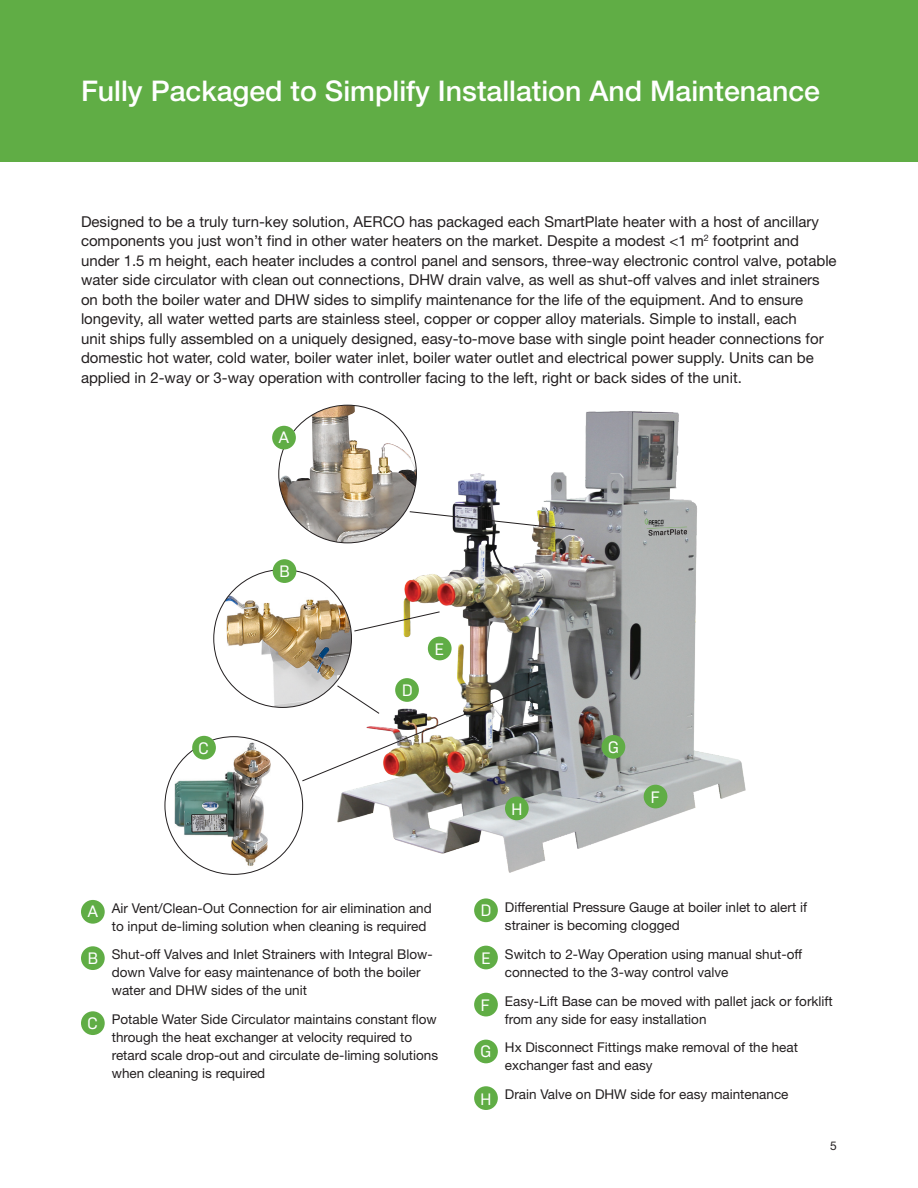
<style>
.page{position:relative;width:918px;height:1188px;background:#fff}
.page>*{position:absolute;margin:0;border:0;box-sizing:border-box;transform-origin:0 0}
.bodycopy{font:500 28.5px "Helvetica Neue LT Std";color:#fff}
.t1{font:16.5px "Brutal Type";color:#fff}
.bodycopy-2{font:15px/19.5px "Helvetica Neue LT Std";color:#231f20}
.bodycopy-3{font:13.5px/18px "Helvetica Neue LT Std";color:#231f20}
.bodycopy-4{font:12px "Helvetica Neue LT Std";color:#231f20}
</style>
<div class="page">
<div style="left:0;top:0;width:918px;height:162px;background:#60ad45"></div>
<img style="left:322px;top:411px;width:424px;height:462px">
<div style="left:428px;top:637px;width:24px;height:23px;background:#60ad45;border-radius:50%"></div>
<div style="left:644px;top:785px;width:23px;height:23px;background:#60ad45;border-radius:50%"></div>
<div style="left:602px;top:735px;width:23px;height:24px;background:#60ad45;border-radius:50%"></div>
<div style="left:395px;top:678px;width:24px;height:24px;background:#60ad45;border-radius:50%"></div>
<div style="left:474px;top:1086px;width:24px;height:24px;background:#60ad45;border-radius:50%"></div>
<div style="left:474px;top:1040px;width:24px;height:23px;background:#60ad45;border-radius:50%"></div>
<div style="left:474px;top:993px;width:24px;height:23px;background:#60ad45;border-radius:50%"></div>
<div style="left:474px;top:946px;width:24px;height:23px;background:#60ad45;border-radius:50%"></div>
<div style="left:474px;top:898px;width:24px;height:24px;background:#60ad45;border-radius:50%"></div>
<div style="left:81px;top:900px;width:24px;height:24px;background:#60ad45;border-radius:50%"></div>
<div style="left:81px;top:946px;width:24px;height:24px;background:#60ad45;border-radius:50%"></div>
<div style="left:81px;top:1011px;width:24px;height:24px;background:#60ad45;border-radius:50%"></div>
<img style="left:167px;top:739px;width:112px;height:130px">
<div style="left:192px;top:736px;width:24px;height:24px;background:#60ad45;border-radius:50%"></div>
<img style="left:279px;top:405px;width:137px;height:138px">
<div style="left:272px;top:426px;width:24px;height:23px;background:#60ad45;border-radius:50%"></div>
<svg style="left:409px;top:511px;width:166px;height:20px"></svg>
<svg style="left:354px;top:611px;width:86px;height:21px"></svg>
<img style="left:301px;top:682px;width:241px;height:100px">
<img style="left:214px;top:570px;width:137px;height:137px;border-radius:69px">
<div style="left:273px;top:559px;width:23px;height:24px;background:#60ad45;border-radius:50%"></div>
<div style="left:505px;top:797px;width:24px;height:23px;background:#60ad45;border-radius:50%"></div>
<p class="bodycopy" style="left:81px;top:74px;width:741px">Fully Packaged to Simplify Installation And Maintenance</p>
<p class="bodycopy-2" style="left:81px;top:211px;width:757px">Designed to be a truly turn-key solution, AERCO has packaged each SmartPlate heater with a host of ancillary components you just won’t find in other water heaters on the market. Despite a modest &lt;1 m<sup>2</sup> footprint and under 1.5 m height, each heater includes a control panel and sensors, three-way electronic control valve, potable water side circulator with clean out connections, DHW drain valve, as well as shut-off valves and inlet strainers on both the boiler water and DHW sides to simplify maintenance for the life of the equipment. And to ensure longevity, all water wetted parts are stainless steel, copper or copper alloy materials. Simple to install, each<br>unit ships fully assembled on a uniquely designed, easy-to-move base with single point header connections for domestic hot water, cold water, boiler water inlet, boiler water outlet and electrical power supply. Units can be applied in 2-way or 3-way operation with controller facing to the left, right or back sides of the unit.</p>
<p class="t1" style="left:279px;top:427px;width:12px">A</p>
<p class="t1" style="left:198px;top:738px;width:12px">C</p>
<p class="t1" style="left:279px;top:562px;width:12px">B</p>
<p class="t1" style="left:402px;top:680px;width:13px">D</p>
<p class="t1" style="left:435px;top:639px;width:11px">E</p>
<p class="t1" style="left:511px;top:799px;width:13px">H</p>
<p class="t1" style="left:608px;top:738px;width:13px">G</p>
<p class="t1" style="left:650px;top:787px;width:11px">F</p>
<p class="t1" style="left:87px;top:901px;width:12px">A</p>
<p class="t1" style="left:87px;top:948px;width:12px">B</p>
<p class="t1" style="left:87px;top:1013px;width:12px">C</p>
<p class="bodycopy-3" style="left:112px;top:899px;width:322px">Air Vent/Clean-Out Connection for air elimination and</p>
<p class="t1" style="left:481px;top:901px;width:13px">D</p>
<p class="bodycopy-3" style="left:112px;top:917px;width:316px">to input de-liming solution when cleaning is required</p>
<p class="bodycopy-3" style="left:112px;top:945px;width:323px">Shut-off Valves and Inlet Strainers with Integral Blow&shy;down Valve for easy maintenance of both the boiler water and DHW sides of the unit</p>
<p class="bodycopy-3" style="left:112px;top:1010px;width:328px">Potable Water Side Circulator maintains constant flow through the heat exchanger at velocity required to retard scale drop-out and circulate de-liming solutions when cleaning is required</p>
<p class="t1" style="left:481px;top:948px;width:11px">E</p>
<p class="t1" style="left:480px;top:995px;width:11px">F</p>
<p class="t1" style="left:480px;top:1042px;width:13px">G</p>
<p class="t1" style="left:480px;top:1089px;width:13px">H</p>
<p class="bodycopy-3" style="left:505px;top:898px;width:304px">Differential Pressure Gauge at boiler inlet to alert if strainer is becoming clogged</p>
<p class="bodycopy-3" style="left:505px;top:945px;width:299px">Switch to 2-Way Operation using manual shut-off connected to the 3-way control valve</p>
<p class="bodycopy-3" style="left:505px;top:992px;width:329px">Easy-Lift Base can be moved with pallet jack or forklift from any side for easy installation</p>
<p class="bodycopy-3" style="left:505px;top:1038px;width:295px">Hx Disconnect Fittings make removal of the heat exchanger fast and easy</p>
<p class="bodycopy-3" style="left:505px;top:1085px;width:285px">Drain Valve on DHW side for easy maintenance</p>
<p class="bodycopy-4" style="left:830px;top:1139px;width:8px">5</p>
</div>
